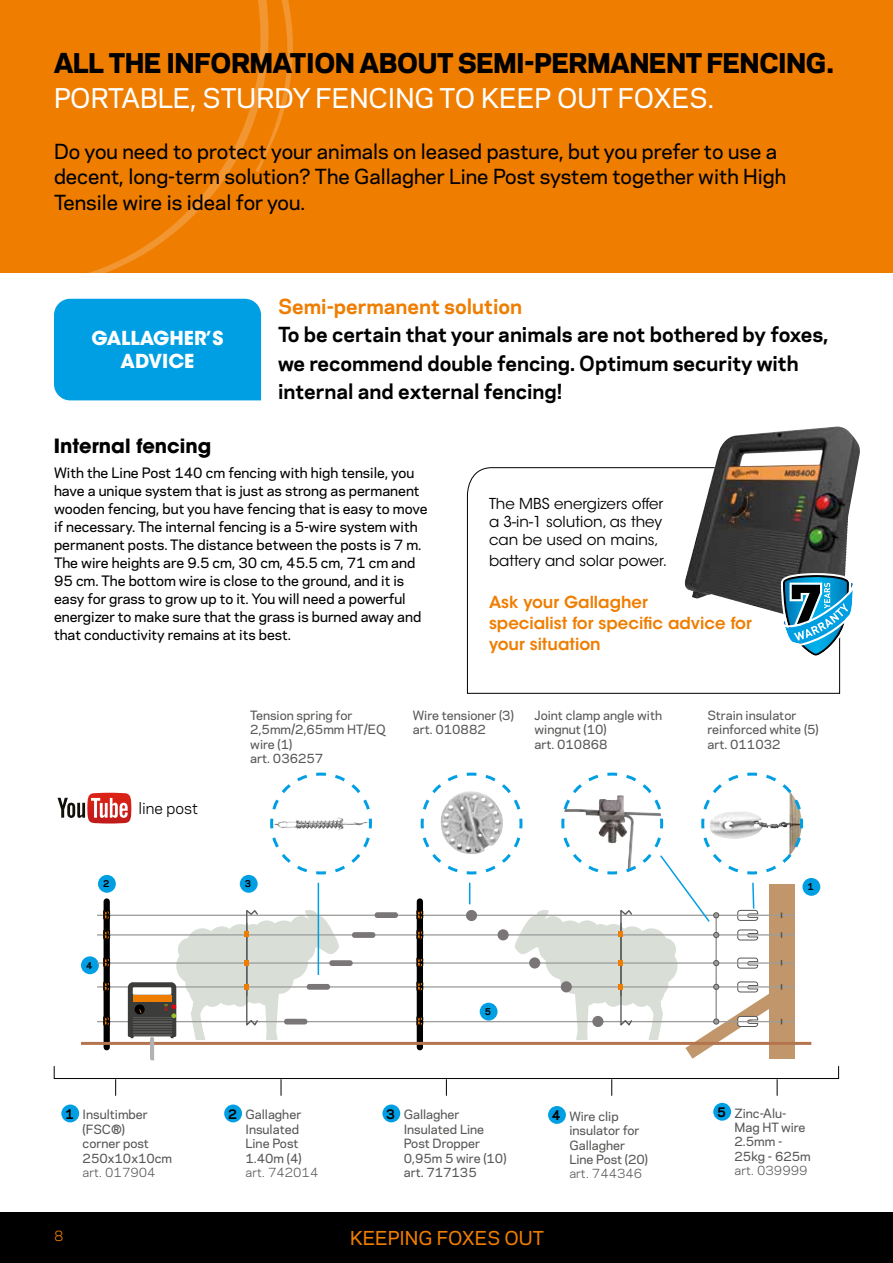
<style>
.page{position:relative;width:893px;height:1263px;background:#fff}
.page>*{position:absolute;margin:0;border:0;box-sizing:border-box;transform-origin:0 0}
.t1{font:800 25.5px "Galaxie Polaris";color:#000}
.t2{font:500 25.5px "Galaxie Polaris";color:#fff}
.t3{font:500 19.5px/25.5px "Galaxie Polaris";color:#000}
.t4{font:700 19.5px/28.5px "Galaxie Polaris";color:#000}
.t5{font:700 19.5px "Galaxie Polaris";color:#ef7d00}
.t6{font:700 19.5px "ITC Avant Garde Std";color:#000}
.t7{font:700 19.05px/23px "ITC Avant Garde Std";color:#fff;text-align:center}
.t8{font:500 18px "Galaxie Polaris";color:#ef7d00}
.t9{font:600 16.5px/21px "ITC Avant Garde Std";color:#ef7d00}
.t10{font:15px/18px "ITC Avant Garde Std";color:#000;text-align:justify}
.t11{font:15px "Galaxie Polaris";color:#000}
.t12{font:500 13.5px/18px "Galaxie Polaris";color:#000}
.t13{font:13.5px "Galaxie Polaris";color:#ef7d00}
.t14{font:500 12px/14.4px "Galaxie Polaris";color:#575756}
.t15{font:12px "Galaxie Polaris";color:#575756}
.t16{font:700 9px "Galaxie Polaris";color:#000}
.s1{font-weight:700;font-size:12.6px;color:#000}
</style>
<div class="page">
<div style="left:0;top:0;width:893px;height:273px;background:#ef7d00"></div>
<svg style="left:68px;top:0;width:225px;height:299px"></svg>
<svg style="left:467px;top:467px;width:373px;height:227px"></svg>
<svg style="left:58px;top:793px;width:73px;height:30px"></svg>
<img style="left:685px;top:426px;width:175px;height:206px">
<div style="left:104px;top:901px;width:6px;height:146px;background:#000"></div>
<div style="left:802px;top:878px;width:18px;height:18px;background:#009fe3;border-radius:50%"></div>
<div style="left:98px;top:875px;width:18px;height:18px;background:#009fe3;border-radius:50%"></div>
<div style="left:240px;top:875px;width:18px;height:18px;background:#009fe3;border-radius:50%"></div>
<div style="left:81px;top:956px;width:18px;height:18px;background:#009fe3;border-radius:50%"></div>
<hr style="left:97px;top:915px;width:697px;height:1px;background:#9d9d9c">
<hr style="left:97px;top:934px;width:697px;height:1px;background:#9d9d9c">
<hr style="left:97px;top:962px;width:697px;height:2px;background:#9d9d9c">
<hr style="left:97px;top:986px;width:697px;height:1px;background:#9d9d9c">
<hr style="left:97px;top:1021px;width:697px;height:1px;background:#9d9d9c">
<div style="left:329px;top:960px;width:24px;height:6px;background:#7a7677;border-radius:3px"></div>
<div style="left:352px;top:932px;width:23px;height:6px;background:#7a7677;border-radius:3px"></div>
<div style="left:375px;top:912px;width:23px;height:6px;background:#7a7677;border-radius:3px"></div>
<hr style="left:81px;top:1042px;width:730px;height:3px;background:#b57450">
<svg style="left:104px;top:931px;width:6px;height:8px"></svg>
<svg style="left:104px;top:958px;width:6px;height:9px"></svg>
<svg style="left:104px;top:982px;width:6px;height:9px"></svg>
<svg style="left:104px;top:1017px;width:6px;height:9px"></svg>
<svg style="left:104px;top:911px;width:6px;height:8px"></svg>
<svg style="left:270px;top:772px;width:102px;height:103px"></svg>
<hr style="left:318px;top:883px;width:1px;height:92px;background:#009fe3">
<svg style="left:417px;top:772px;width:388px;height:287px"></svg>
<div style="left:54px;top:1066px;width:785px;height:13px;border:1px solid #000"></div>
<svg style="left:115px;top:1079px;width:1px;height:17px"></svg>
<svg style="left:611px;top:1079px;width:1px;height:17px"></svg>
<svg style="left:446px;top:1079px;width:1px;height:17px"></svg>
<svg style="left:281px;top:1079px;width:1px;height:17px"></svg>
<svg style="left:777px;top:1079px;width:1px;height:17px"></svg>
<div style="left:480px;top:1003px;width:18px;height:17px;background:#009fe3;border-radius:50%"></div>
<svg style="left:128px;top:908px;width:212px;height:152px"></svg>
<svg style="left:781px;top:573px;width:74px;height:85px"></svg>
<div style="left:0;top:1212px;width:893px;height:51px;background:#000"></div>
<div style="left:382px;top:1104px;width:18px;height:18px;background:#009fe3;border-radius:50%"></div>
<div style="left:61px;top:1104px;width:18px;height:18px;background:#009fe3;border-radius:50%"></div>
<div style="left:224px;top:1104px;width:18px;height:18px;background:#009fe3;border-radius:50%"></div>
<div style="left:548px;top:1106px;width:18px;height:18px;background:#009fe3;border-radius:50%"></div>
<div style="left:713px;top:1103px;width:18px;height:18px;background:#009fe3;border-radius:50%"></div>
<div style="left:54px;top:299px;width:207px;height:101px;background:#009fe3"></div>
<h1 class="t1" style="left:54px;top:42px;width:782px">ALL THE INFORMATION ABOUT SEMI-PERMANENT FENCING.</h1>
<h1 class="t2" style="left:54px;top:79px;width:661px">PORTABLE, STURDY FENCING TO KEEP OUT FOXES.</h1>
<h2 class="t3" style="left:54px;top:137px;width:734px">Do you need to protect your animals on leased pasture, but you prefer to use a decent, long-term solution? The Gallagher Line Post system together with High<br>Tensile wire is ideal for you.</h2>
<h3 class="t7" style="left:92px;top:327px;width:133px">GALLAGHER’S<br>ADVICE</h3>
<h2 class="t5" style="left:278px;top:291px;width:246px">Semi-permanent solution</h2>
<h2 class="t4" style="left:278px;top:319px;width:552px">To be certain that your animals are not bothered by foxes, we recommend double fencing. Optimum security with internal and external fencing!</h2>
<h2 class="t6" style="left:54px;top:433px;width:159px">Internal fencing</h2>
<p class="t12" style="left:54px;top:463px;width:375px">With the Line Post 140 cm fencing with high tensile, you have a unique system that is just as strong as permanent wooden fencing, but you have fencing that is easy to move if necessary. The internal fencing is a 5-wire system with permanent posts. The distance between the posts is 7 m.<br>The wire heights are 9.5 cm, 30 cm, 45.5 cm, 71 cm and 95 cm. The bottom wire is close to the ground, and it is easy for grass to grow up to it. You will need a powerful energizer to make sure that the grass is burned away and that conductivity remains at its best.</p>
<p class="t10" style="left:489px;top:495px;width:176px">The MBS energizers offer a 3-in-1 solution, as they can be used on mains,</p>
<p class="t10" style="left:489px;top:552px;width:180px">battery and solar power.</p>
<p class="t9" style="left:489px;top:592px;width:264px">Ask your Gallagher<br>specialist for specific advice for your situation</p>
<p class="t11" style="left:138px;top:797px;width:61px">line post</p>
<p class="t14" style="left:250px;top:707px;width:137px">Tension spring for<br>2,5mm/2,65mm HT/EQ wire (1)<br>art. 036257</p>
<p class="t14" style="left:413px;top:707px;width:103px">Wire tensioner (3) art. 010882</p>
<p class="t14" style="left:707px;top:707px;width:113px">Strain insulator reinforced white (5) art. 011032</p>
<p class="t14" style="left:534px;top:707px;width:129px">Joint clamp angle with wingnut (10)<br>art. 010868</p>
<p class="t16" style="left:103px;top:877px;width:8px">2</p>
<p class="t16" style="left:245px;top:877px;width:8px">3</p>
<p class="t16" style="left:808px;top:880px;width:8px">1</p>
<p class="t16" style="left:86px;top:959px;width:8px">4</p>
<p class="t16" style="left:485px;top:1005px;width:8px">5</p>
<p class="t14" style="left:83px;top:1107px;width:91px;text-indent:-17px"><span class="s1">1</span> Insultimber (FSC®)<br>corner post<br>250x10x10cm</p>
<p class="t15" style="left:83px;top:1163px;width:74px">art. 017904</p>
<p class="t14" style="left:245px;top:1107px;width:58px;text-indent:-17px"><span class="s1">2</span> Gallagher<br>Insulated<br>Line Post<br>1.40m (4)</p>
<p class="t15" style="left:245px;top:1163px;width:74px">art. 742014</p>
<p class="t14" style="left:404px;top:1107px;width:104px;text-indent:-17px"><span class="s1">3</span> Gallagher<br>Insulated Line<br>Post Dropper<br>0,95m 5 wire (10) art. 717135</p>
<p class="t14" style="left:569px;top:1108px;width:80px;text-indent:-17px"><span class="s1">4</span> Wire clip insulator for<br>Gallagher<br>Line Post (20)</p>
<p class="t15" style="left:569px;top:1165px;width:74px">art. 744346</p>
<p class="t13" style="left:54px;top:1226px;width:11px">8</p>
<h3 class="t8" style="left:350px;top:1224px;width:195px">KEEPING FOXES OUT</h3>
<p class="t14" style="left:735px;top:1105px;width:78px;text-indent:-17px"><span class="s1">5</span> Zinc-Alu-<br>Mag HT wire<br>2.5mm -<br>25kg - 625m</p>
<p class="t15" style="left:735px;top:1162px;width:74px">art. 039999</p>
</div>
